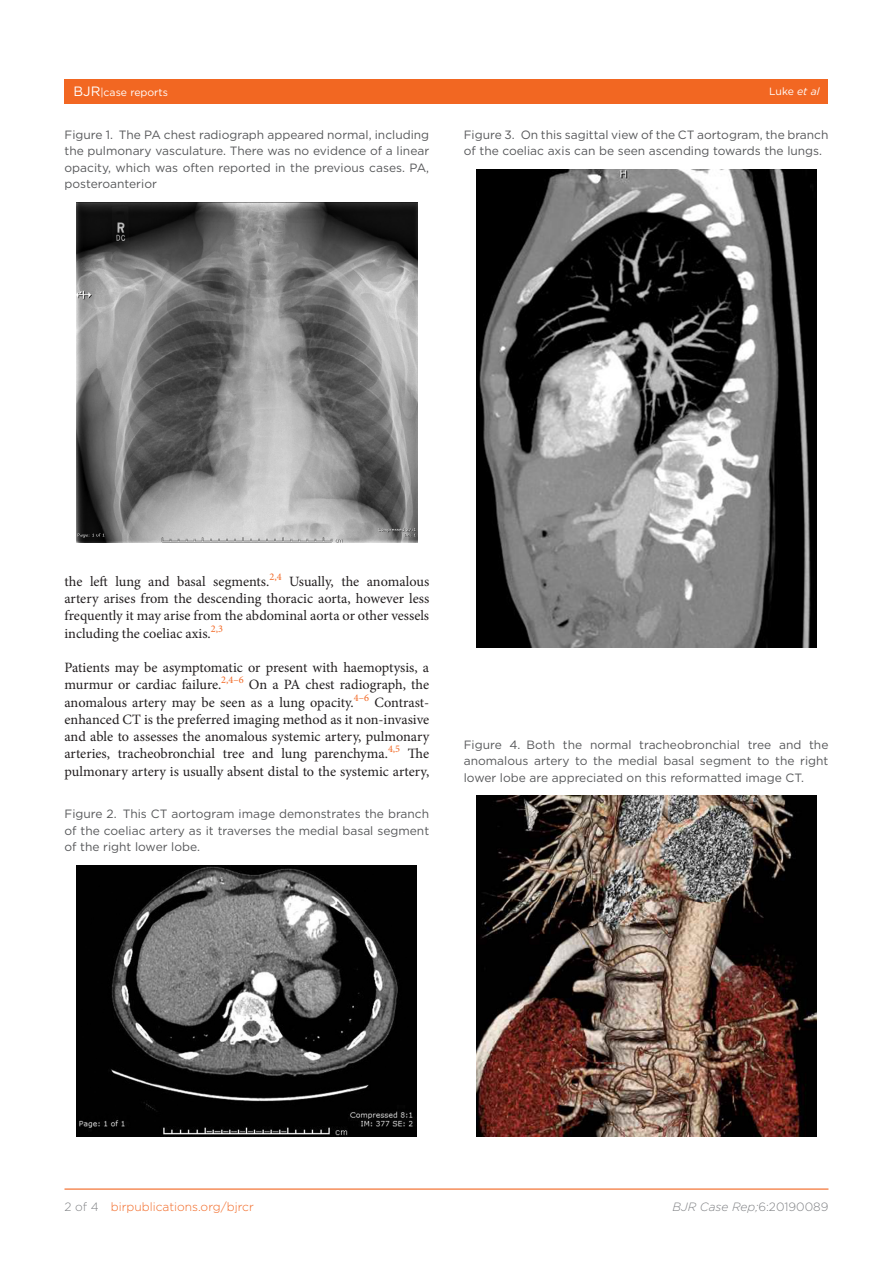
<style>
.page{position:relative;width:893px;height:1263px;background:#fff}
.page>*{position:absolute;margin:0;border:0;box-sizing:border-box;transform-origin:0 0}
.t1{font:14.25px/17.2px "Minion Pro";color:#231f20;text-align:justify}
.t2{font:12px/16.5px "Gotham";color:#57585a;text-align:justify}
.t3{font:300 12px "Gotham";color:#f26722}
.t4{font:italic 300 12px "Gotham";color:#808285}
.t5{font:10.5px "Gotham";color:#fff}
.s1{font-size:13.5px}
.s2{font-style:italic}
.s3{color:#808285}
.s4{font-style:normal}
</style>
<div class="page">
<hr style="left:64px;top:1188px;width:764px;height:2px;background:#f26722">
<div style="left:64px;top:79px;width:764px;height:24px;background:#f26722"></div>
<img style="left:77px;top:202px;width:340px;height:340px">
<img style="left:77px;top:865px;width:340px;height:271px">
<img style="left:476px;top:169px;width:340px;height:479px">
<img style="left:476px;top:796px;width:340px;height:340px">
<p class="t5" style="left:74px;top:85px;width:96px"><span class="s1">BJR</span>|case reports</p>
<p class="t5" style="left:769px;top:85px;width:52px">Luke <span class="s2">et al</span></p>
<p class="t2" style="left:64px;top:126px;width:366px">Figure 1. The PA chest radiograph appeared normal, including the pulmonary vasculature. There was no evidence of a linear opacity, which was often reported in the previous cases. PA, posteroanterior</p>
<p class="t2" style="left:464px;top:126px;width:366px">Figure 3. On this sagittal view of the CT aortogram, the branch of the coeliac axis can be seen ascending towards the lungs.</p>
<p class="t1" style="left:64px;top:573px;width:366px">the left lung and basal segments.<sup>2,4</sup> Usually, the anomalous artery arises from the descending thoracic aorta, however less frequently it may arise from the abdominal aorta or other vessels including the coeliac axis.<sup>2,3</sup></p>
<p class="t1" style="left:64px;top:659px;width:366px">Patients may be asymptomatic or present with haemoptysis, a murmur or cardiac failure.<sup>2,4–6</sup> On a PA chest radiograph, the anomalous artery may be seen as a lung opacity.<sup>4–6</sup> Contrast&shy;enhanced CT is the preferred imaging method as it non-invasive and able to assesses the anomalous systemic artery, pulmonary arteries, tracheobronchial tree and lung parenchyma.<sup>4,5</sup> The pulmonary artery is usually absent distal to the systemic artery,</p>
<p class="t2" style="left:64px;top:805px;width:366px">Figure 2. This CT aortogram image demonstrates the branch of the coeliac artery as it traverses the medial basal segment of the right lower lobe.</p>
<p class="t2" style="left:464px;top:736px;width:366px">Figure 4. Both the normal tracheobronchial tree and the anomalous artery to the medial basal segment to the right lower lobe are appreciated on this reformatted image CT.</p>
<p class="t3" style="left:64px;top:1199px;width:191px"><span class="s3">2 of 4</span> birpublications.org/bjrcr</p>
<p class="t4" style="left:672px;top:1199px;width:157px">BJR Case Rep;<span class="s4">6:20190089</span></p>
</div>
